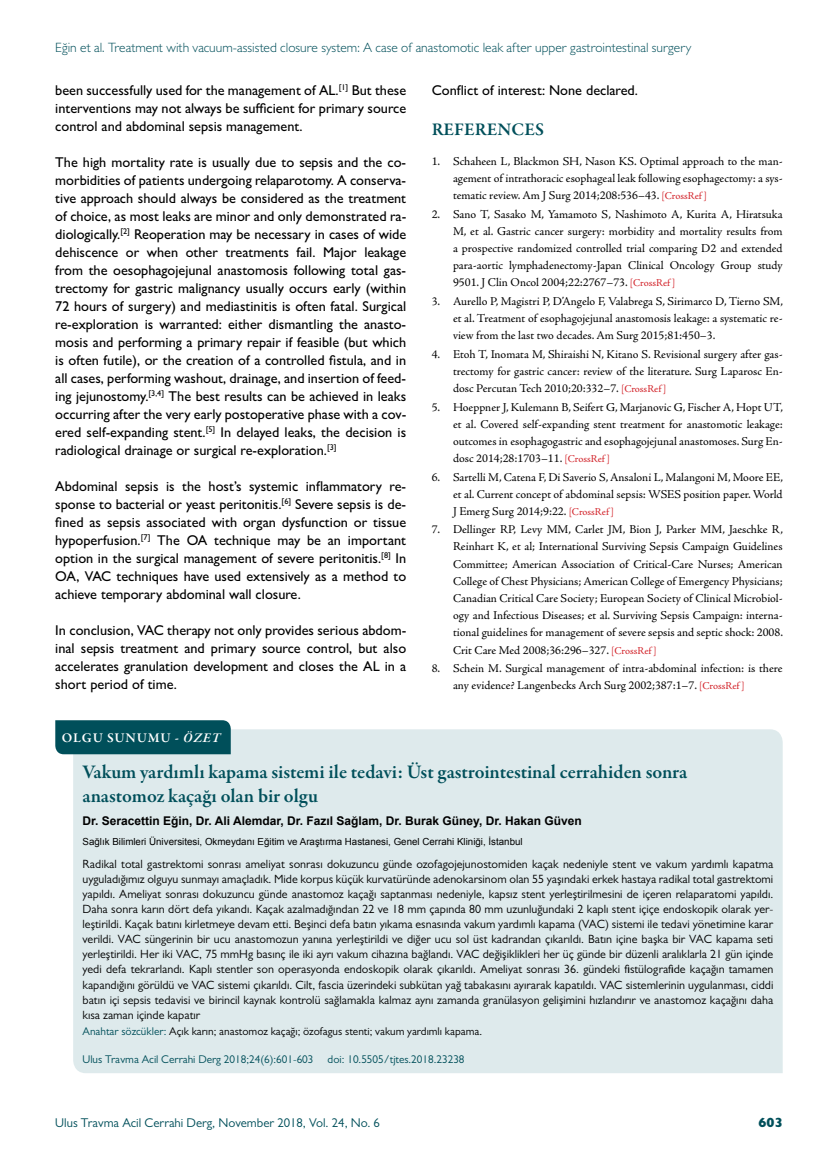
<style>
.page{position:relative;width:838px;height:1170px;background:#fff}
.page>*{position:absolute;margin:0;border:0;box-sizing:border-box;transform-origin:0 0}
.t1{font:600 19.5px/23.4px "Garamond Premr Pro";color:#004f5a}
.t2{font:600 18px "Garamond Premr Pro";letter-spacing:.01em;color:#004f5a}
.t3{font:500 14.25px/18px "Gill Sans MT Pro";color:#000;text-align:justify}
.t4{font:300 13.5px "Gill Sans MT Pro";color:#004f5a}
.t5{font:600 13.5px "Garamond Premr Pro";letter-spacing:.055em;color:#fff}
.t6{font:800 13.5px "Gill Sans MT Pro";color:#004f5a}
.t7{font:12.75px "Gill Sans MT Pro";color:#004f5a}
.t8{font:12px/17.1px "Adobe Jenson Pro";color:#000;text-align:justify}
.t9{font:12px/15px "Gill Sans MT Pro";color:#000;text-align:justify}
.t10{font:700 12px "Arial";color:#000}
.t11{font:11.25px "Gill Sans MT Pro";color:#000}
.t12{font:11.25px "Gill Sans MT Pro";color:#004f5a}
.t13{font:9.75px "Arial";color:#000}
.s1{font-size:10.5px;color:#d2232a}
.s2{font-style:italic}
.s3{color:#004f5a}
</style>
<div class="page">
<div style="left:73px;top:729px;width:709px;height:344px;background:#deeaec"></div>
<div style="left:55px;top:720px;width:176px;height:34px;background:#004f5a"></div>
<p class="t4" style="left:55px;top:39px;width:637px">Eğin et al. Treatment with vacuum-assisted closure system: A case of anastomotic leak after upper gastrointestinal surgery</p>
<p class="t3" style="left:55px;top:81px;width:352px">been successfully used for the management of AL.<sup>[1]</sup> But these interventions may not always be sufficient for primary source control and abdominal sepsis management.</p>
<p class="t3" style="left:55px;top:153px;width:352px">The high mortality rate is usually due to sepsis and the co&shy;morbidities of patients undergoing relaparotomy. A conserva&shy;tive approach should always be considered as the treatment of choice, as most leaks are minor and only demonstrated ra&shy;diologically.<sup>[2]</sup> Reoperation may be necessary in cases of wide dehiscence or when other treatments fail. Major leakage from the oesophagojejunal anastomosis following total gas&shy;trectomy for gastric malignancy usually occurs early (within 72 hours of surgery) and mediastinitis is often fatal. Surgical re-exploration is warranted: either dismantling the anasto&shy;mosis and performing a primary repair if feasible (but which is often futile), or the creation of a controlled fistula, and in all cases, performing washout, drainage, and insertion of feed&shy;ing jejunostomy.<sup>[3,4]</sup> The best results can be achieved in leaks occurring after the very early postoperative phase with a cov&shy;ered self-expanding stent.<sup>[5]</sup> In delayed leaks, the decision is radiological drainage or surgical re-exploration.<sup>[3]</sup></p>
<p class="t3" style="left:55px;top:477px;width:352px">Abdominal sepsis is the host’s systemic inflammatory re&shy;sponse to bacterial or yeast peritonitis.<sup>[6]</sup> Severe sepsis is de&shy;fined as sepsis associated with organ dysfunction or tissue hypoperfusion.<sup>[7]</sup> The OA technique may be an important option in the surgical management of severe peritonitis.<sup>[8]</sup> In OA, VAC techniques have used extensively as a method to achieve temporary abdominal wall closure.</p>
<p class="t3" style="left:55px;top:621px;width:352px">In conclusion, VAC therapy not only provides serious abdom&shy;inal sepsis treatment and primary source control, but also accelerates granulation development and closes the AL in a short period of time.</p>
<p class="t3" style="left:432px;top:81px;width:208px">Conflict of interest: None declared.</p>
<h2 class="t2" style="left:432px;top:118px;width:114px">REFERENCES</h2>
<p class="t8" style="left:453px;top:153px;width:331px;text-indent:-21px">1. Schaheen L, Blackmon SH, Nason KS. Optimal approach to the man&shy;agement of intrathoracic esophageal leak following esophagectomy: a sys&shy;tematic review. Am J Surg 2014;208:536–43. <span class="s1">[CrossRef ]</span></p>
<p class="t8" style="left:453px;top:206px;width:331px;text-indent:-21px">2. Sano T, Sasako M, Yamamoto S, Nashimoto A, Kurita A, Hiratsuka M, et al. Gastric cancer surgery: morbidity and mortality results from a prospective randomized controlled trial comparing D2 and extended para-aortic lymphadenectomy-Japan Clinical Oncology Group study 9501. J Clin Oncol 2004;22:2767–73. <span class="s1">[CrossRef ]</span></p>
<p class="t8" style="left:453px;top:293px;width:331px;text-indent:-21px">3. Aurello P, Magistri P, D’Angelo F, Valabrega S, Sirimarco D, Tierno SM, et al. Treatment of esophagojejunal anastomosis leakage: a systematic re&shy;view from the last two decades. Am Surg 2015;81:450–3.</p>
<p class="t8" style="left:453px;top:345px;width:331px;text-indent:-21px">4. Etoh T, Inomata M, Shiraishi N, Kitano S. Revisional surgery after gas&shy;trectomy for gastric cancer: review of the literature. Surg Laparosc En&shy;dosc Percutan Tech 2010;20:332–7. <span class="s1">[CrossRef ]</span></p>
<p class="t8" style="left:453px;top:398px;width:331px;text-indent:-21px">5. Hoeppner J, Kulemann B, Seifert G, Marjanovic G, Fischer A, Hopt UT, et al. Covered self-expanding stent treatment for anastomotic leakage: outcomes in esophagogastric and esophagojejunal anastomoses. Surg En&shy;dosc 2014;28:1703–11. <span class="s1">[CrossRef ]</span></p>
<p class="t8" style="left:453px;top:468px;width:331px;text-indent:-21px">6. Sartelli M, Catena F, Di Saverio S, Ansaloni L, Malangoni M, Moore EE, et al. Current concept of abdominal sepsis: WSES position paper. World J Emerg Surg 2014;9:22. <span class="s1">[CrossRef ]</span></p>
<p class="t8" style="left:453px;top:521px;width:331px;text-indent:-21px">7. Dellinger RP, Levy MM, Carlet JM, Bion J, Parker MM, Jaeschke R, Reinhart K, et al; International Surviving Sepsis Campaign Guidelines Committee; American Association of Critical-Care Nurses; American College of Chest Physicians; American College of Emergency Physicians; Canadian Critical Care Society; European Society of Clinical Microbiol&shy;ogy and Infectious Diseases; et al. Surviving Sepsis Campaign: interna&shy;tional guidelines for management of severe sepsis and septic shock: 2008.<br>Crit Care Med 2008;36:296–327. <span class="s1">[CrossRef ]</span></p>
<p class="t8" style="left:453px;top:660px;width:331px;text-indent:-21px">8. Schein M. Surgical management of intra-abdominal infection: is there any evidence? Langenbecks Arch Surg 2002;387:1–7. <span class="s1">[CrossRef ]</span></p>
<p class="t5" style="left:62px;top:729px;width:160px">OLGU SUNUMU - <span class="s2">ÖZET</span></p>
<h1 class="t1" style="left:82px;top:760px;width:606px">Vakum yardımlı kapama sistemi ile tedavi: Üst gastrointestinal cerrahiden sonra anastomoz kaçağı olan bir olgu</h1>
<p class="t10" style="left:82px;top:812px;width:501px">Dr. Seracettin Eğin, Dr. Ali Alemdar, Dr. Fazıl Sağlam, Dr. Burak Güney, Dr. Hakan Güven</p>
<p class="t13" style="left:82px;top:835px;width:441px">Sağlık Bilimleri Üniversitesi, Okmeydanı Eğitim ve Araştırma Hastanesi, Genel Cerrahi Kliniği, İstanbul</p>
<p class="t9" style="left:82px;top:856px;width:692px">Radikal total gastrektomi sonrası ameliyat sonrası dokuzuncu günde ozofagojejunostomiden kaçak nedeniyle stent ve vakum yardımlı kapatma uyguladığımız olguyu sunmayı amaçladık. Mide korpus küçük kurvatüründe adenokarsinom olan 55 yaşındaki erkek hastaya radikal total gastrektomi yapıldı. Ameliyat sonrası dokuzuncu günde anastomoz kaçağı saptanması nedeniyle, kapsız stent yerleştirilmesini de içeren relaparatomi yapıldı.<br>Daha sonra karın dört defa yıkandı. Kaçak azalmadığından 22 ve 18 mm çapında 80 mm uzunluğundaki 2 kaplı stent içiçe endoskopik olarak yer&shy;leştirildi. Kaçak batını kirletmeye devam etti. Beşinci defa batın yıkama esnasında vakum yardımlı kapama (VAC) sistemi ile tedavi yönetimine karar verildi. VAC süngerinin bir ucu anastomozun yanına yerleştirildi ve diğer ucu sol üst kadrandan çıkarıldı. Batın içine başka bir VAC kapama seti yerleştirildi. Her iki VAC, 75 mmHg basınç ile iki ayrı vakum cihazına bağlandı. VAC değişiklikleri her üç günde bir düzenli aralıklarla 21 gün içinde yedi defa tekrarlandı. Kaplı stentler son operasyonda endoskopik olarak çıkarıldı. Ameliyat sonrası 36. gündeki fistülografide kaçağın tamamen kapandığını görüldü ve VAC sistemi çıkarıldı. Cilt, fascia üzerindeki subkütan yağ tabakasını ayırarak kapatıldı. VAC sistemlerinin uygulanması, ciddi batın içi sepsis tedavisi ve birincil kaynak kontrolü sağlamakla kalmaz aynı zamanda granülasyon gelişimini hızlandırır ve anastomoz kaçağını daha kısa zaman içinde kapatır</p>
<p class="t11" style="left:82px;top:1024px;width:401px"><span class="s3">Anahtar sözcükler:</span> Açık karın; anastomoz kaçağı; özofagus stenti; vakum yardımlı kapama.</p>
<p class="t12" style="left:82px;top:1052px;width:232px">Ulus Travma Acil Cerrahi Derg 2018;24(6):601-603</p>
<p class="t12" style="left:328px;top:1052px;width:138px">doi: 10.5505/tjtes.2018.23238</p>
<p class="t7" style="left:55px;top:1115px;width:326px">Ulus Travma Acil Cerrahi Derg, November 2018, Vol. 24, No. 6</p>
<p class="t6" style="left:758px;top:1114px;width:26px">603</p>
</div>
